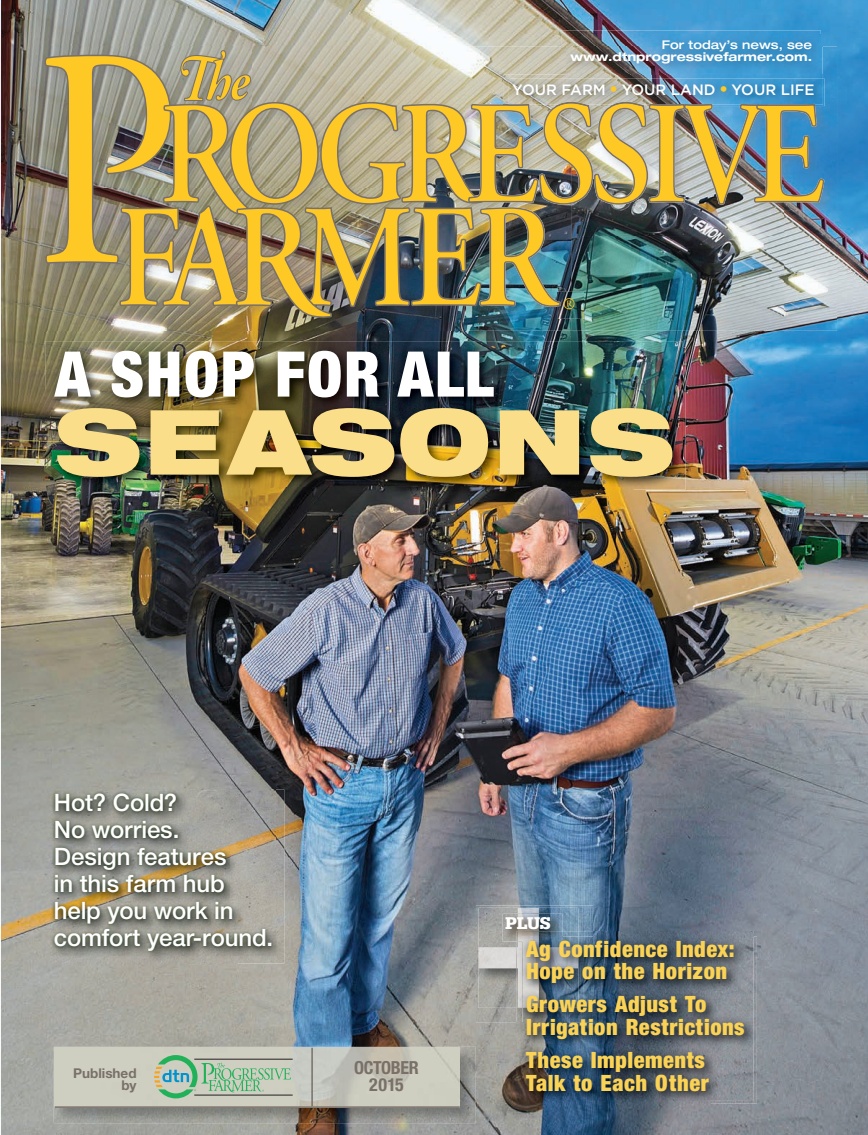
<style>
.page{position:relative;width:868px;height:1135px;background:#fff}
.page>*{position:absolute;margin:0;border:0;box-sizing:border-box;transform-origin:0 0}
.t1{font:900 expanded 90px "Helvetica Neue LT Std";letter-spacing:.03em;color:#fbde8a}
.t2{font:900 condensed 63px "Helvetica Neue LT Std";letter-spacing:.03em;color:#fff}
.t3{font:500 24px/27px "Helvetica Neue LT Std";letter-spacing:-.005em;color:#fff}
.t4{font:900 condensed 22.5px/22.5px "Helvetica Neue LT Std";letter-spacing:.02em;color:#fad256}
.t5{font:700 condensed 18px/16.5px "Helvetica Neue LT Std";letter-spacing:-.02em;color:#797069;text-align:center}
.t6{font:900 18px "Serifa Std";color:#fff}
.t7{font:15.15px "Sabon LT Std";color:#fec924}
.t8{font:500 15px "Gotham";color:#fff}
.t9{font:700 13.5px/12px "Helvetica Neue LT Std";color:#797069;text-align:right}
.t10{font:700 expanded 12px "Helvetica Neue LT Std";color:#fff}
.t11{font:500 expanded 12px "Helvetica Neue LT Std";color:#fff}
.s1{font-family:"Adobe Garamond Pro";font-weight:700;font-size:18px;color:#fec924}
</style>
<div class="page">
<img style="left:1px;top:0;width:867px;height:1135px">
<img style="left:41px;top:47px;width:530px;height:284px">
<img style="left:784px;top:47px;width:53px;height:284px">
<img style="left:571px;top:318px;width:213px;height:13px">
<img style="left:562px;top:30px;width:259px;height:5px">
<img style="left:54px;top:1046px;width:422px;height:77px">
<img style="left:55px;top:1047px;width:405px;height:59px">
<img style="left:476px;top:905px;width:117px;height:117px">
<img style="left:478px;top:907px;width:100px;height:100px">
<img style="left:503px;top:913px;width:60px;height:28px">
<img style="left:710px;top:936px;width:47px;height:167px">
<img style="left:522px;top:1100px;width:188px;height:3px">
<img style="left:593px;top:931px;width:161px;height:5px">
<img style="left:517px;top:1022px;width:51px;height:78px">
<img style="left:517px;top:931px;width:76px;height:91px">
<img style="left:517px;top:931px;width:61px;height:76px">
<img style="left:517px;top:931px;width:46px;height:10px">
<img style="left:568px;top:936px;width:186px;height:164px">
<img style="left:522px;top:936px;width:71px;height:86px">
<img style="left:522px;top:936px;width:56px;height:71px">
<img style="left:522px;top:936px;width:41px;height:5px">
<img style="left:557px;top:318px;width:27px;height:1px">
<img style="left:45px;top:35px;width:779px;height:283px">
<img style="left:238px;top:789px;width:46px;height:174px">
<img style="left:51px;top:955px;width:187px;height:8px">
<img style="left:50px;top:830px;width:1px;height:125px">
<img style="left:51px;top:789px;width:224px;height:166px">
<img style="left:633px;top:347px;width:52px;height:142px">
<img style="left:51px;top:486px;width:582px;height:3px">
<img style="left:45px;top:341px;width:637px;height:48px">
<img style="left:45px;top:389px;width:6px;height:97px">
<img style="left:51px;top:347px;width:631px;height:139px">
<hr style="left:194px;top:1058px;width:99px;height:1px;background:#231f20">
<hr style="left:194px;top:1094px;width:99px;height:1px;background:#231f20">
<svg style="left:154px;top:1055px;width:137px;height:43px;background:#a6c1a8"></svg>
<hr style="left:55px;top:1106px;width:405px;height:1px;background:#797069">
<hr style="left:311px;top:1047px;width:2px;height:59px;background:#797069">
<p class="t11" style="left:662px;top:37px;width:152px">For today’s news, see</p>
<p class="t10" style="left:571px;top:49px;width:243px">www.dtnprogressivefarmer.com.</p>
<p class="t8" style="left:512px;top:80px;width:304px">YOUR FARM <span class="s1">•</span> YOUR LAND <span class="s1">•</span> YOUR LIFE</p>
<p class="t7" style="left:563px;top:295px;width:14px">®</p>
<h2 class="t2" style="left:55px;top:335px;width:440px">A SHOP FOR ALL</h2>
<h1 class="t1" style="left:55px;top:383px;width:621px">SEASONS</h1>
<p class="t3" style="left:54px;top:788px;width:221px">Hot? Cold?<br>No worries.<br>Design features<br>in this farm hub help you work in comfort year-round.</p>
<p class="t9" style="left:73px;top:1067px;width:65px">Published by</p>
<p class="t5" style="left:354px;top:1059px;width:66px">OCTOBER<br>2015</p>
<p class="t6" style="left:505px;top:912px;width:47px">PLUS</p>
<p class="t4" style="left:526px;top:937px;width:210px">Ag Confidence Index:<br>Hope on the Horizon</p>
<p class="t4" style="left:526px;top:992px;width:220px">Growers Adjust To<br>Irrigation Restrictions</p>
<p class="t4" style="left:526px;top:1048px;width:184px">These Implements<br>Talk to Each Other</p>
</div>
